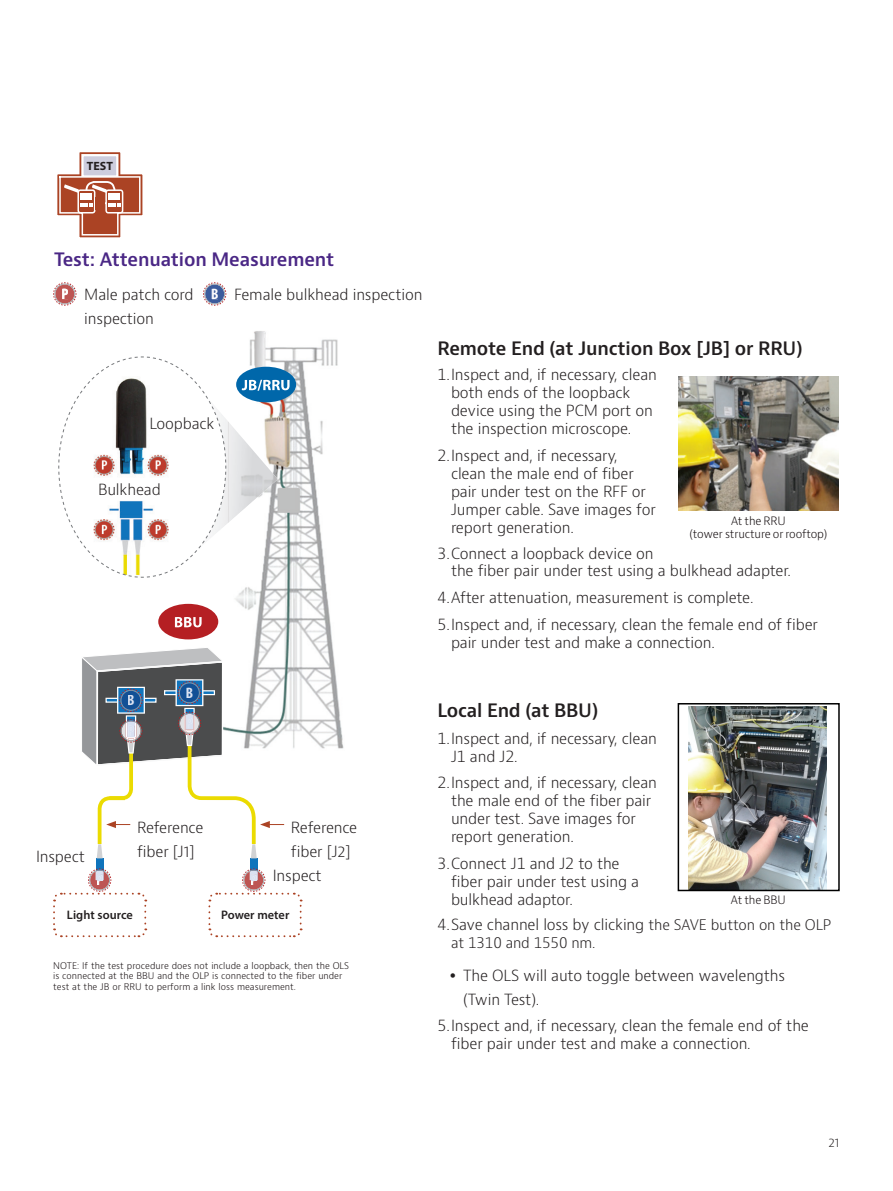
<style>
.page{position:relative;width:893px;height:1191px;background:#fff}
.page>*{position:absolute;margin:0;border:0;box-sizing:border-box;transform-origin:0 0}
.t1{font:600 18px "Bernino Sans";letter-spacing:-.01em;color:#231f20}
.t2{font:600 18px "Bernino Sans";letter-spacing:-.01em;color:#4a2785}
.t3{font:700 condensed 15.15px "Myriad Pro";color:#fff}
.t4{font:700 condensed 15.15px "Myriad Pro";color:#dae2f2}
.t5{font:300 15px/18px "Bernino Sans";letter-spacing:-.01em;color:#231f20}
.t6{font:300 14.25px "Bernino Sans";letter-spacing:-.01em;color:#231f20}
.t7{font:600 12.3px "Myriad Pro";letter-spacing:.005em;color:#231f20}
.t8{font:700 12px "Myriad Pro";color:#231f20}
.t9{font:300 12px "Bernino Sans";color:#231f20}
.t10{font:300 11.25px/13.5px "Bernino Sans";letter-spacing:-.01em;color:#110a0c;text-align:center}
.t11{font:300 9px/10.8px "Bernino Sans";color:#110a0c}
.s1{font-family:"Myriad Pro";font-weight:700;font-stretch:condensed;font-size:15.15px;color:#fff}
.s2{font-size:14.25px}
</style>
<div class="page">
<img style="left:688px;top:706px;width:138px;height:182px">
<svg style="left:57px;top:152px;width:86px;height:86px"></svg>
<img style="left:164px;top:331px;width:180px;height:418px">
<div style="left:158px;top:604px;width:60px;height:35px;background:#b51f23;border-radius:50%"></div>
<div style="left:678px;top:703px;width:162px;height:188px;border:2px solid #000"></div>
<img style="left:678px;top:376px;width:161px;height:135px">
<svg style="left:203px;top:282px;width:23px;height:24px"></svg>
<div style="left:212px;top:289px;width:6px;height:10px;background:#3c5c9c"></div>
<svg style="left:53px;top:282px;width:23px;height:24px"></svg>
<div style="left:62px;top:289px;width:6px;height:10px;background:#bd5553"></div>
<div style="left:250px;top:858px;width:8px;height:22px;background:#1074bc"></div>
<svg style="left:208px;top:868px;width:95px;height:70px"></svg>
<img style="left:227px;top:374px;width:51px;height:193px">
<div style="left:236px;top:367px;width:60px;height:35px;background:#0067aa;border-radius:50%"></div>
<svg style="left:242px;top:380px;width:48px;height:11px"></svg>
<svg style="left:58px;top:356px;width:169px;height:222px"></svg>
<div style="left:96px;top:858px;width:8px;height:22px;background:#1074bc"></div>
<svg style="left:82px;top:617px;width:202px;height:241px"></svg>
<svg style="left:53px;top:868px;width:94px;height:70px"></svg>
<p class="t8" style="left:87px;top:158px;width:28px">TEST</p>
<p class="t2" style="left:54px;top:248px;width:282px">Test: Attenuation Measurement</p>
<p class="t3" style="left:61px;top:284px;width:8px">P</p>
<p class="t5" style="left:84px;top:283px;width:340px;line-height:24px">Male patch cord <span class="s1">B</span> Female bulkhead inspection inspection</p>
<p class="t5" style="left:149px;top:415px;width:67px">Loopback</p>
<p class="t5" style="left:98px;top:480px;width:64px">Bulkhead</p>
<p class="t4" style="left:127px;top:691px;width:9px">B</p>
<p class="t4" style="left:186px;top:683px;width:9px">B</p>
<p class="t5" style="left:137px;top:815px;width:68px;line-height:24px">Reference fiber [J1]</p>
<p class="t5" style="left:291px;top:815px;width:68px;line-height:24px">Reference fiber [J2]</p>
<p class="t3" style="left:250px;top:870px;width:8px">P</p>
<p class="t7" style="left:221px;top:906px;width:70px">Power meter</p>
<p class="t5" style="left:36px;top:847px;width:51px">Inspect</p>
<p class="t5" style="left:273px;top:867px;width:51px">Inspect</p>
<p class="t3" style="left:96px;top:870px;width:8px">P</p>
<p class="t7" style="left:67px;top:906px;width:68px">Light source</p>
<p class="t11" style="left:53px;top:960px;width:297px">NOTE: If the test procedure does not include a loopback, then the OLS is connected at the BBU and the OLP is connected to the fiber under test at the JB or RRU to perform a link loss measurement.</p>
<p class="t1" style="left:437px;top:337px;width:367px">Remote End (at Junction Box [JB] or RRU)</p>
<p class="t5" style="left:451px;top:366px;width:207px;text-indent:-14px">1. Inspect and, if necessary, clean both ends of the loopback device using the PCM port on the inspection microscope.</p>
<p class="t5" style="left:451px;top:446px;width:206px;text-indent:-14px">2. Inspect and, if necessary, clean the male end of fiber pair under test on the RFF or<br>Jumper cable. Save images for report generation.</p>
<p class="t5" style="left:437px;top:545px;width:218px">3. Connect a loopback device on</p>
<p class="t10" style="left:689px;top:514px;width:139px">At the RRU<br>(tower structure or rooftop)</p>
<p class="t5" style="left:451px;top:562px;width:341px">the fiber pair under test using a bulkhead adapter.</p>
<p class="t5" style="left:437px;top:589px;width:318px">4. After attenuation, measurement is complete.</p>
<p class="t5" style="left:451px;top:615px;width:369px;text-indent:-14px">5. Inspect and, if necessary, clean the female end of fiber pair under test and make a connection.</p>
<p class="t1" style="left:437px;top:699px;width:162px">Local End (at BBU)</p>
<p class="t5" style="left:451px;top:729px;width:207px;text-indent:-14px">1. Inspect and, if necessary, clean<br>J1 and J2.</p>
<p class="t5" style="left:451px;top:774px;width:207px;text-indent:-14px">2. Inspect and, if necessary, clean the male end of the fiber pair under test. Save images for report generation.</p>
<p class="t5" style="left:451px;top:854px;width:190px;text-indent:-14px">3. Connect J1 and J2 to the fiber pair under test using a bulkhead adaptor.</p>
<p class="t10" style="left:731px;top:893px;width:56px">At the BBU</p>
<p class="t5" style="left:437px;top:916px;width:395px">4. Save channel loss by clicking <span class="s2">the SAVE button on the OLP</span></p>
<p class="t6" style="left:451px;top:933px;width:146px">at 1310 and 1550 nm.</p>
<p class="t5" style="left:463px;top:963px;width:324px;line-height:24px">The OLS will auto toggle between wavelengths (Twin Test).</p>
<p class="t5" style="left:451px;top:1017px;width:359px;text-indent:-14px">5. Inspect and, if necessary, clean the female end of the fiber pair under test and make a connection.</p>
<p class="t9" style="left:828px;top:1134px;width:12px">21</p>
</div>
